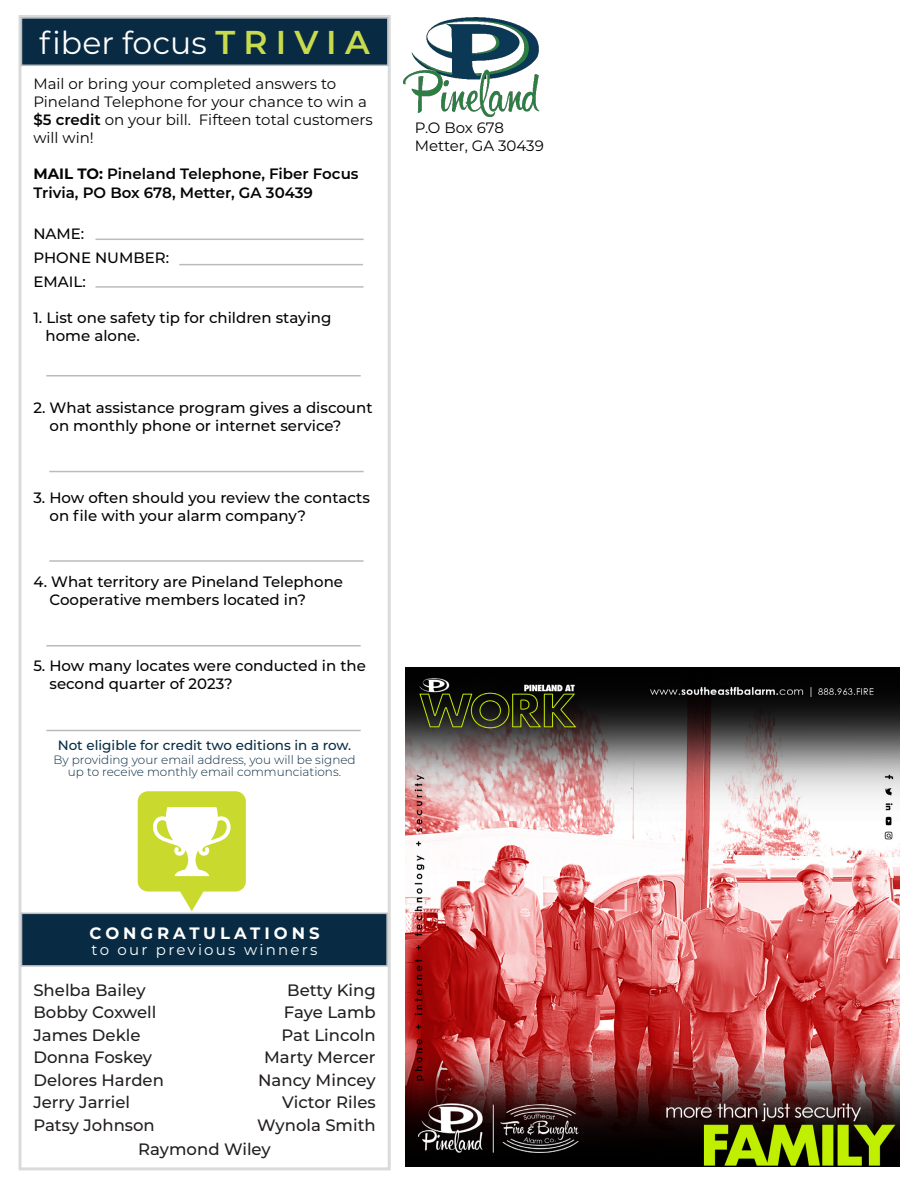
<style>
.page{position:relative;width:918px;height:1188px;background:#fff}
.page>*{position:absolute;margin:0;border:0;box-sizing:border-box;transform-origin:0 0}
.Center{font:31.5px "Montserrat";color:#fff}
.Center-2{font:500 16.5px "Montserrat";color:#231f20}
.Center-3{font:700 16.5px "Montserrat";letter-spacing:.24em;color:#fff}
.Center-4{font:500 15px "Montserrat";color:#040503}
.Center-5{font:15px/18px "Montserrat";color:#040503}
.Center-6{font:600 15px/19.5px "Montserrat";color:#040503}
.Center-7{font:15px "Montserrat";color:#000}
.Center-8{font:15px "Montserrat";letter-spacing:.15em;color:#fff}
.Center-9{font:500 13.5px "Montserrat";color:#082b43}
.Center-10{font:300 12px "Montserrat";color:#082b43}
.s1{font-weight:600;font-size:33px;color:#c8db4d}
.s2{font-weight:600}
.s3{font-weight:700}
</style>
<div class="page">
<img style="left:405px;top:668px;width:494px;height:498px">
<div style="left:19px;top:15px;width:372px;height:1155px;border:3px solid #babbbe"></div>
<div style="left:21px;top:17px;width:368px;height:49px;background:#082b43;border:2px solid #babbbe"></div>
<hr style="left:95px;top:239px;width:269px;height:1px;background:#babbbe">
<hr style="left:179px;top:264px;width:184px;height:1px;background:#babbbe">
<hr style="left:95px;top:286px;width:269px;height:2px;background:#babbbe">
<svg style="left:138px;top:791px;width:108px;height:120px"></svg>
<hr style="left:49px;top:471px;width:315px;height:1px;background:#babbbe">
<hr style="left:49px;top:560px;width:315px;height:2px;background:#babbbe">
<div style="left:21px;top:913px;width:367px;height:54px;background:#082b43;border:2px solid #babbbe"></div>
<hr style="left:46px;top:645px;width:315px;height:1px;background:#babbbe">
<hr style="left:46px;top:730px;width:315px;height:1px;background:#babbbe">
<hr style="left:46px;top:375px;width:315px;height:1px;background:#babbbe">
<img style="left:403px;top:18px;width:136px;height:99px">
<p class="Center" style="left:39px;top:21px;width:332px">fiber focus <span class="s1">T R I V I A</span></p>
<p class="Center-5" style="left:33px;top:74px;width:341px">Mail or bring your completed answers to Pineland Telephone for your chance to win a <span class="s2">$5 credit</span> on your bill. Fifteen total customers will win!</p>
<p class="Center-6" style="left:33px;top:163px;width:327px"><span class="s3">MAIL TO:</span> Pineland Telephone, Fiber Focus<br>Trivia, PO Box 678, Metter, GA 30439</p>
<p class="Center-4" style="left:33px;top:223px;width:52px">NAME:</p>
<p class="Center-4" style="left:33px;top:247px;width:137px">PHONE NUMBER:</p>
<p class="Center-4" style="left:33px;top:271px;width:54px">EMAIL:</p>
<p class="Center-4" style="left:33px;top:307px;width:300px">1. List one safety tip for children staying</p>
<p class="Center-4" style="left:45px;top:325px;width:96px">home alone.</p>
<p class="Center-4" style="left:33px;top:397px;width:341px">2. What assistance program gives a discount</p>
<p class="Center-4" style="left:50px;top:415px;width:294px">on monthly phone or internet service?</p>
<p class="Center-4" style="left:33px;top:487px;width:338px">3. How often should you review the contacts</p>
<p class="Center-4" style="left:50px;top:505px;width:258px">on file with your alarm company?</p>
<p class="Center-4" style="left:33px;top:571px;width:311px">4. What territory are Pineland Telephone</p>
<p class="Center-4" style="left:50px;top:589px;width:258px">Cooperative members located in?</p>
<p class="Center-4" style="left:33px;top:655px;width:334px">5. How many locates were conducted in the</p>
<p class="Center-4" style="left:50px;top:673px;width:185px">second quarter of 2023?</p>
<p class="Center-9" style="left:58px;top:736px;width:295px">Not eligible for credit two editions in a row.</p>
<p class="Center-10" style="left:53px;top:751px;width:304px">By providing your email address, you will be signed</p>
<p class="Center-10" style="left:68px;top:763px;width:275px">up to receive monthly email communciations.</p>
<p class="Center-7" style="left:415px;top:117px;width:91px">P.O Box 678</p>
<p class="Center-7" style="left:415px;top:135px;width:131px">Metter, GA 30439</p>
<p class="Center-3" style="left:90px;top:921px;width:231px">CONGRATULATIONS</p>
<p class="Center-8" style="left:92px;top:939px;width:227px">to our previous winners</p>
<p class="Center-2" style="left:33px;top:978px;width:114px">Shelba Bailey</p>
<p class="Center-2" style="left:287px;top:978px;width:90px">Betty King</p>
<p class="Center-2" style="left:33px;top:1001px;width:125px">Bobby Coxwell</p>
<p class="Center-2" style="left:284px;top:1001px;width:93px">Faye Lamb</p>
<p class="Center-2" style="left:33px;top:1023px;width:109px">James Dekle</p>
<p class="Center-2" style="left:282px;top:1023px;width:96px">Pat Lincoln</p>
<p class="Center-2" style="left:33px;top:1046px;width:120px">Donna Foskey</p>
<p class="Center-2" style="left:264px;top:1046px;width:113px">Marty Mercer</p>
<p class="Center-2" style="left:33px;top:1068px;width:132px">Delores Harden</p>
<p class="Center-2" style="left:258px;top:1068px;width:119px">Nancy Mincey</p>
<p class="Center-2" style="left:33px;top:1091px;width:98px">Jerry Jarriel</p>
<p class="Center-2" style="left:282px;top:1091px;width:95px">Victor Riles</p>
<p class="Center-2" style="left:33px;top:1113px;width:123px">Patsy Johnson</p>
<p class="Center-2" style="left:257px;top:1113px;width:120px">Wynola Smith</p>
<p class="Center-2" style="left:138px;top:1137px;width:134px">Raymond Wiley</p>
</div>
